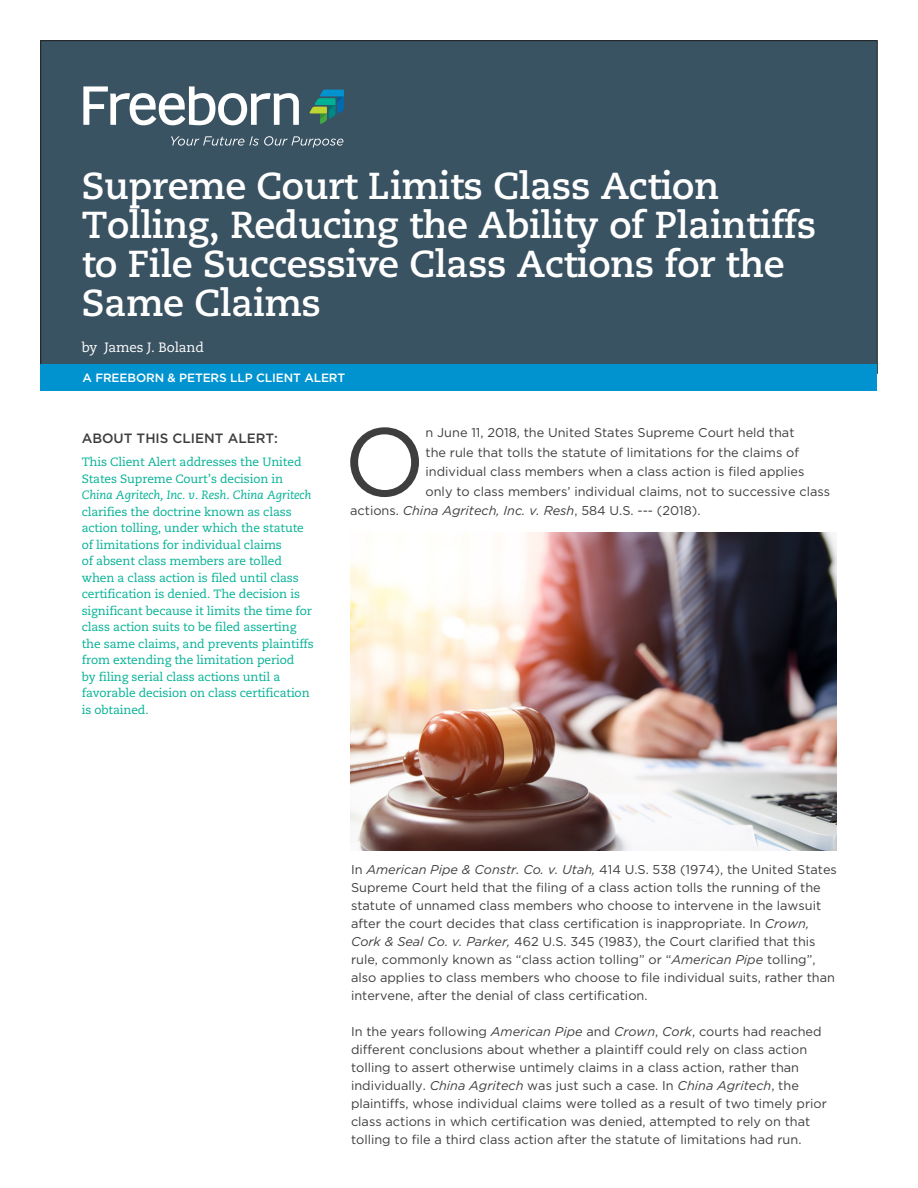
<style>
.page{position:relative;width:918px;height:1188px;background:#fff}
.page>*{position:absolute;margin:0;border:0;box-sizing:border-box;transform-origin:0 0}
.Drop_Cap_Intro{font:96.3px "Gotham";color:#3e3e3f}
.Headline_2{font:700 37.5px/39px "Caecilia LT Std";letter-spacing:-.01em;color:#fff}
.About_Header{font:500 13.5px "Gotham";color:#3e3e3f}
.Headline_2-2{font:13.5px "Caecilia LT Std";letter-spacing:-.01em;color:#fff}
.Body_Text{font:12.75px/18px "Gotham";color:#3e3e3f}
.Drop_Cap_Intro-2{font:12.75px "Gotham";color:#3e3e3f}
.Call_Out_1{font:12px/16.5px "Caecilia LT Std";letter-spacing:-.01em;color:#00b195}
.t1{font:500 12px "Gotham";letter-spacing:-.01em;color:#fff}
.s1{font-style:italic}
</style>
<div class="page">
<div style="left:41px;top:41px;width:836px;height:332px;background:#3a5362"></div>
<svg style="left:83px;top:86px;width:216px;height:39px"></svg>
<svg style="left:309px;top:90px;width:35px;height:34px"></svg>
<svg style="left:171px;top:136px;width:172px;height:12px"></svg>
<div style="left:41px;top:365px;width:836px;height:26px;background:#0093d0"></div>
<img style="left:350px;top:532px;width:486px;height:319px">
<p class="Headline_2" style="left:82px;top:168px;width:736px">Supreme Court Limits Class Action<br>Tolling, Reducing the Ability of Plaintiffs to File Successive Class Actions for the<br>Same Claims</p>
<p class="Headline_2-2" style="left:82px;top:340px;width:124px">by James J. Boland</p>
<p class="t1" style="left:82px;top:370px;width:264px">A FREEBORN &amp; PETERS LLP CLIENT ALERT</p>
<p class="About_Header" style="left:82px;top:429px;width:198px">ABOUT THIS CLIENT ALERT:</p>
<p class="Call_Out_1" style="left:82px;top:454px;width:234px">This Client Alert addresses the United States Supreme Court’s decision in <span class="s1">China Agritech, Inc. v. Resh</span>. <span class="s1">China Agritech </span>clarifies the doctrine known as class action tolling, under which the statute of limitations for individual claims<br>of absent class members are tolled when a class action is filed until class certification is denied. The decision is significant because it limits the time for class action suits to be filed asserting the same claims, and prevents plaintiffs from extending the limitation period<br>by filing serial class actions until a favorable decision on class certification is obtained.</p>
<p class="Drop_Cap_Intro" style="left:344px;top:400px;width:83px">O</p>
<p class="Drop_Cap_Intro-2" style="left:426px;top:425px;width:370px">n June 11, 2018, the United States Supreme Court held that</p>
<p class="Drop_Cap_Intro-2" style="left:426px;top:444px;width:375px">the rule that tolls the statute of limitations for the claims of</p>
<p class="Drop_Cap_Intro-2" style="left:426px;top:464px;width:380px">individual class members when a class action is filed applies</p>
<p class="Drop_Cap_Intro-2" style="left:426px;top:483px;width:406px">only to class members’ individual claims, not to successive class</p>
<p class="Drop_Cap_Intro-2" style="left:350px;top:503px;width:352px">actions. <span class="s1">China Agritech, Inc. v. Resh</span>, 584 U.S. --- (2018).</p>
<p class="Body_Text" style="left:351px;top:860px;width:487px">In <span class="s1">American Pipe &amp; Constr. Co. v. Utah,</span> 414 U.S. 538 (1974), the United States Supreme Court held that the filing of a class action tolls the running of the statute of unnamed class members who choose to intervene in the lawsuit after the court decides that class certification is inappropriate. In <span class="s1">Crown, Cork &amp; Seal Co. v. Parker,</span> 462 U.S. 345 (1983), the Court clarified that this rule, commonly known as “class action tolling” or “<span class="s1">American Pipe</span> tolling”, also applies to class members who choose to file individual suits, rather than intervene, after the denial of class certification.</p>
<p class="Body_Text" style="left:351px;top:1022px;width:477px">In the years following <span class="s1">American Pipe</span> and <span class="s1">Crown</span>, <span class="s1">Cork</span>, courts had reached different conclusions about whether a plaintiff could rely on class action tolling to assert otherwise untimely claims in a class action, rather than individually. <span class="s1">China Agritech</span> was just such a case. In <span class="s1">China Agritech</span>, the plaintiffs, whose individual claims were tolled as a result of two timely prior class actions in which certification was denied, attempted to rely on that tolling to file a third class action after the statute of limitations had run.</p>
</div>
